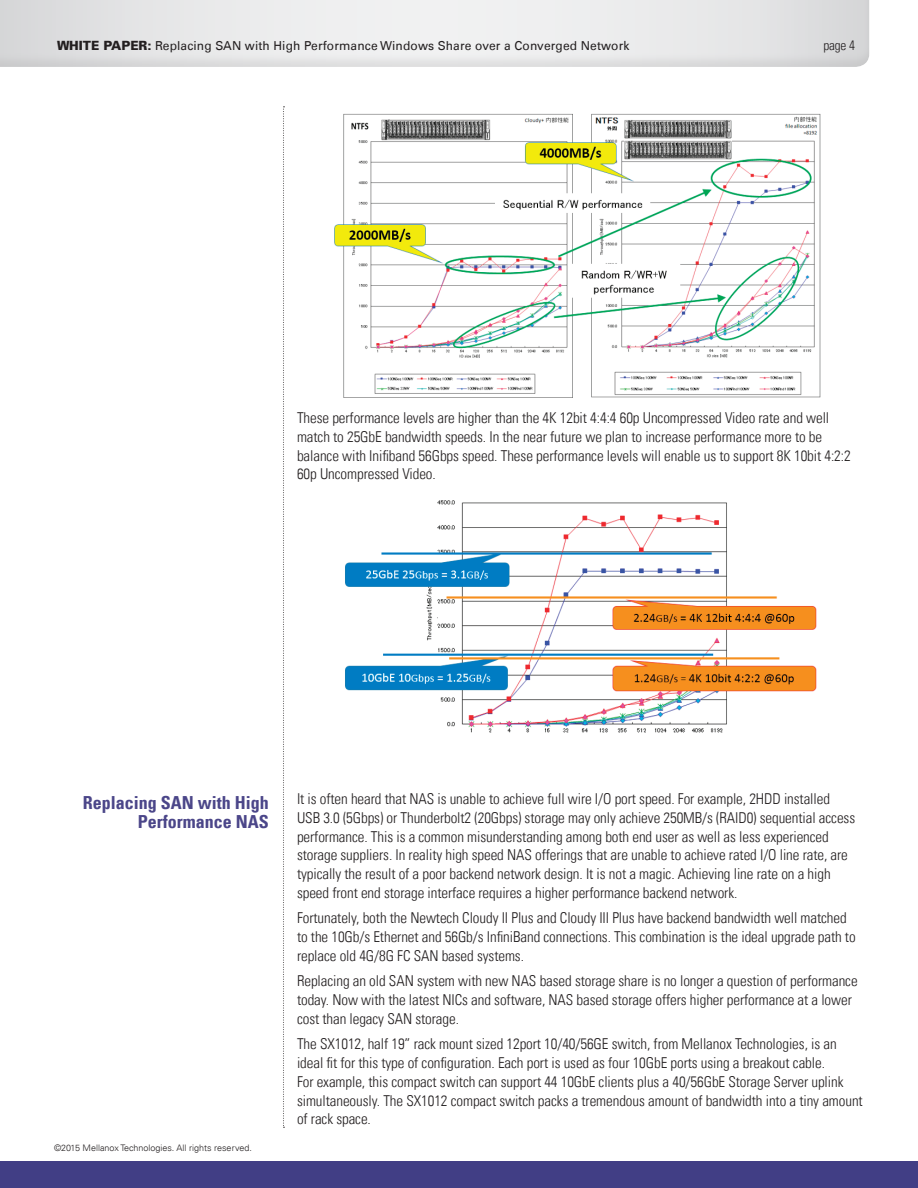
<style>
.page{position:relative;width:918px;height:1188px;background:#fff}
.page>*{position:absolute;margin:0;border:0;box-sizing:border-box;transform-origin:0 0}
.t1{font:700 condensed 18px/19.5px "Univers LT";color:#4b4689;text-align:right}
.t2{font:300 condensed 15px/18.8px "Univers LT";letter-spacing:-.005em;color:#231f20}
.t3{font:300 condensed 13.5px "Univers LT";color:#231f20}
.t4{font:12.3px "Univers LT";letter-spacing:.01em;color:#231f20}
.t5{font:300 9px "Univers LT";color:#231f20}
.s1{font-weight:900;font-size:12.75px}
</style>
<div class="page">
<div style="left:0;top:0;width:869px;height:68px;background:#231f20;opacity:.25"></div>
<svg style="left:283px;top:106px;width:2px;height:1022px"></svg>
<div style="left:0;top:1161px;width:918px;height:27px;background:#413e85"></div>
<img style="left:345px;top:500px;width:472px;height:233px">
<img style="left:334px;top:113px;width:487px;height:285px">
<p class="t4" style="left:57px;top:38px;width:574px"><span class="s1">WHITE PAPER:</span> Replacing SAN with High Performance Windows Share over a Converged Network</p>
<p class="t3" style="left:823px;top:37px;width:33px">page 4</p>
<p class="t2" style="left:297px;top:408px;width:555px">These performance levels are higher than the 4K 12bit 4:4:4 60p Uncompressed Video rate and well match to 25GbE bandwidth speeds. In the near future we plan to increase performance more to be balance with Inifiband 56Gbps speed. These performance levels will enable us to support 8K 10bit 4:2:2<br>60p Uncompressed Video.</p>
<p class="t1" style="left:83px;top:793px;width:188px">Replacing SAN with High<br>Performance NAS</p>
<p class="t5" style="left:54px;top:1143px;width:199px">©2015 Mellanox Technologies. All rights reserved.</p>
<p class="t2" style="left:297px;top:789px;width:560px">It is often heard that NAS is unable to achieve full wire I/O port speed. For example, 2HDD installed USB 3.0 (5Gbps) or Thunderbolt2 (20Gbps) storage may only achieve 250MB/s (RAID0) sequential access performance. This is a common misunderstanding among both end user as well as less experienced storage suppliers. In reality high speed NAS offerings that are unable to achieve rated I/O line rate, are typically the result of a poor backend network design. It is not a magic. Achieving line rate on a high speed front end storage interface requires a higher performance backend network.</p>
<p class="t2" style="left:297px;top:909px;width:560px">Fortunately, both the Newtech Cloudy II Plus and Cloudy III Plus have backend bandwidth well matched to the 10Gb/s Ethernet and 56Gb/s InfiniBand connections. This combination is the ideal upgrade path to replace old 4G/8G FC SAN based systems.</p>
<p class="t2" style="left:297px;top:972px;width:562px">Replacing an old SAN system with new NAS based storage share is no longer a question of performance today. Now with the latest NICs and software, NAS based storage offers higher performance at a lower cost than legacy SAN storage.</p>
<p class="t2" style="left:297px;top:1035px;width:567px">The SX1012, half 19” rack mount sized 12port 10/40/56GE switch, from Mellanox Technologies, is an ideal fit for this type of configuration. Each port is used as four 10GbE ports using a breakout cable.<br>For example, this compact switch can support 44 10GbE clients plus a 40/56GbE Storage Server uplink simultaneously. The SX1012 compact switch packs a tremendous amount of bandwidth into a tiny amount of rack space.</p>
</div>
